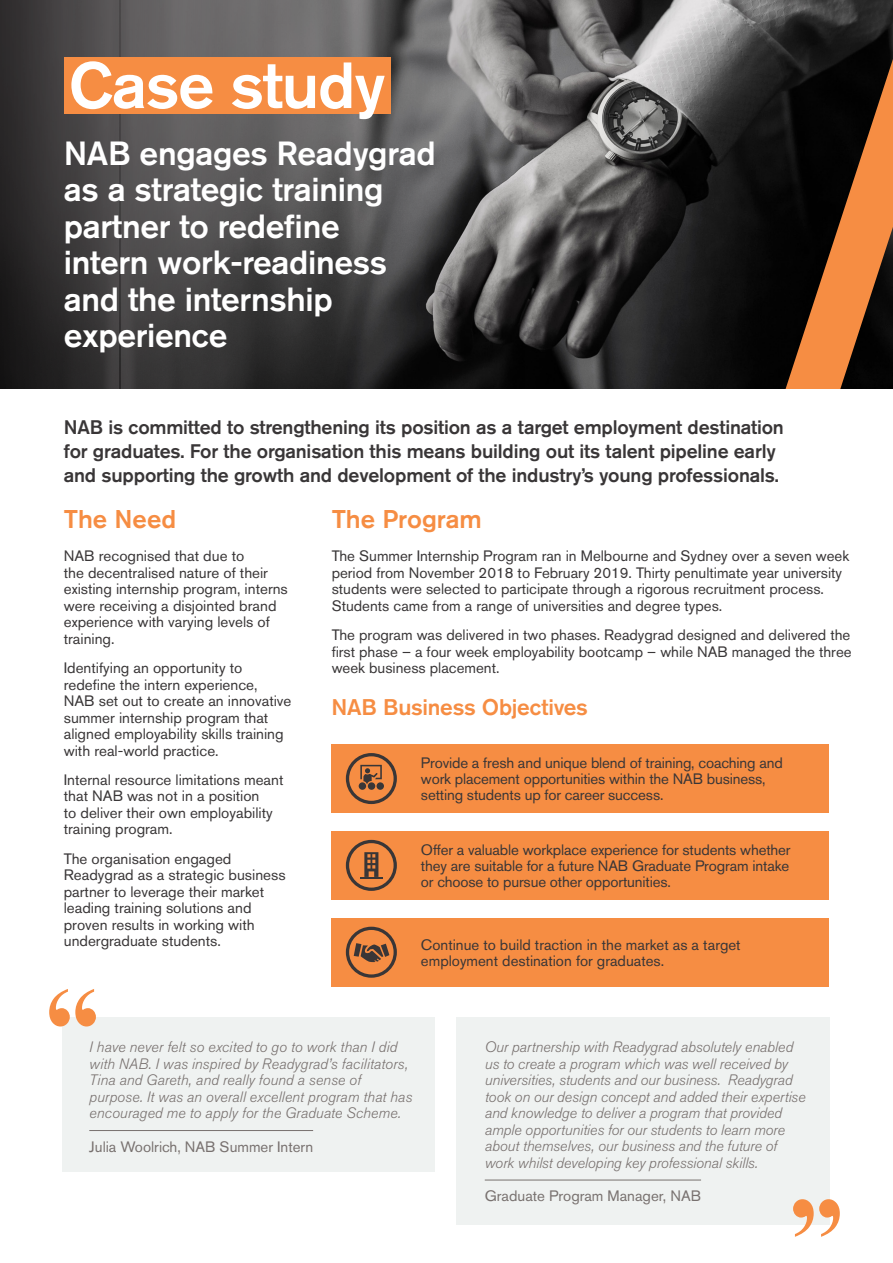
<style>
.page{position:relative;width:893px;height:1263px;background:#fff}
.page>*{position:absolute;margin:0;border:0;box-sizing:border-box;transform-origin:0 0}
.t1{font:500 64.5px "Akzidenz Grotesk BE";letter-spacing:-.02em;color:#fff}
.t2{font:500 33.3px/36.5px "Akzidenz Grotesk BE";letter-spacing:-.01em;color:#fff}
.t3{font:500 25.5px "Akzidenz Grotesk BE";color:#f68d43}
.t4{font:500 22.5px "Akzidenz Grotesk BE";letter-spacing:-.01em;color:#f68d43}
.intro_txt{font:500 19.5px/24px "Akzidenz Grotesk BE";letter-spacing:-.01em;color:#393637}
.body{font:15px/16.5px "Akzidenz Grotesk BE";color:#393637}
.t5{font:italic 300 15px/16.5px "Akzidenz Grotesk BE";letter-spacing:-.005em;color:#78716f}
.name{font:15px "Akzidenz Grotesk BE";color:#78716f}
</style>
<div class="page">
<img style="left:525px;top:0;width:220px;height:389px">
<svg style="left:745px;top:0;width:148px;height:389px;background:#452c1b"></svg>
<svg style="left:0;top:0;width:525px;height:389px;background:#4c4b4b"></svg>
<div style="left:64px;top:57px;width:326px;height:56px;background:#f68d43"></div>
<div style="left:331px;top:744px;width:498px;height:69px;background:#f68d43"></div>
<svg style="left:346px;top:753px;width:51px;height:51px"></svg>
<div style="left:359px;top:782px;width:7px;height:8px;background:#393637;border-radius:50%"></div>
<div style="left:368px;top:782px;width:7px;height:8px;background:#393637;border-radius:50%"></div>
<div style="left:377px;top:782px;width:7px;height:8px;background:#393637;border-radius:50%"></div>
<div style="left:331px;top:831px;width:498px;height:69px;background:#f68d43"></div>
<svg style="left:346px;top:840px;width:51px;height:51px"></svg>
<div style="left:331px;top:918px;width:498px;height:68px;background:#f68d43"></div>
<svg style="left:346px;top:927px;width:51px;height:51px"></svg>
<div style="left:456px;top:1017px;width:373px;height:208px;background:#eff2f1"></div>
<hr style="left:485px;top:1180px;width:216px;height:1px;background:#78716f">
<div style="left:63px;top:1017px;width:372px;height:154px;background:#eff2f1"></div>
<hr style="left:89px;top:1130px;width:224px;height:1px;background:#78716f">
<svg style="left:793px;top:1199px;width:47px;height:38px"></svg>
<svg style="left:49px;top:989px;width:47px;height:37px"></svg>
<p class="t1" style="left:69px;top:46px;width:318px">Case study</p>
<p class="t2" style="left:64px;top:134px;width:374px">NAB engages Readygrad as a strategic training partner to redefine<br>intern work-readiness and the internship experience</p>
<p class="intro_txt" style="left:64px;top:415px;width:722px">NAB is committed to strengthening its position as a target employment destination for graduates. For the organisation this means building out its talent pipeline early and supporting the growth and development of the industry’s young professionals.</p>
<h2 class="t3" style="left:64px;top:503px;width:114px">The Need</h2>
<p class="body" style="left:64px;top:548px;width:226px">NAB recognised that due to<br>the decentralised nature of their existing internship program, interns were receiving a disjointed brand experience with varying levels of training.</p>
<p class="body" style="left:64px;top:659px;width:229px">Identifying an opportunity to redefine the intern experience,<br>NAB set out to create an innovative summer internship program that aligned employability skills training with real-world practice.</p>
<p class="body" style="left:64px;top:771px;width:221px">Internal resource limitations meant that NAB was not in a position<br>to deliver their own employability training program.</p>
<p class="body" style="left:64px;top:850px;width:223px">The organisation engaged<br>Readygrad as a strategic business partner to leverage their market leading training solutions and proven results in working with undergraduate students.</p>
<h2 class="t3" style="left:332px;top:503px;width:152px">The Program</h2>
<p class="body" style="left:332px;top:548px;width:519px">The Summer Internship Program ran in Melbourne and Sydney over a seven week period from November 2018 to February 2019. Thirty penultimate year university students were selected to participate through a rigorous recruitment process.<br>Students came from a range of universities and degree types.</p>
<p class="body" style="left:332px;top:626px;width:521px;text-align:justify">The program was delivered in two phases. Readygrad designed and delivered the first phase – a four week employability bootcamp – while NAB managed the three week business placement.</p>
<h2 class="t4" style="left:331px;top:694px;width:258px">NAB Business Objectives</h2>
<p class="body" style="left:421px;top:755px;width:363px;line-height:15.8px">Provide a fresh and unique blend of training, coaching and work placement opportunities within the NAB business, setting students up for career success.</p>
<p class="body" style="left:421px;top:842px;width:371px;line-height:15.8px;text-align:justify">Offer a valuable workplace experience for students whether they are suitable for a future NAB Graduate Program intake or choose to pursue other opportunities.</p>
<p class="body" style="left:421px;top:936px;width:321px">Continue to build traction in the market as a target employment destination for graduates.</p>
<h3 class="t5" style="left:89px;top:1039px;width:324px">I have never felt so excited to go to work than I did with NAB. I was inspired by Readygrad’s facilitators, Tina and Gareth, and really found a sense of purpose. It was an overall excellent program that has encouraged me to apply for the Graduate Scheme.</h3>
<p class="name" style="left:89px;top:1138px;width:225px">Julia Woolrich, NAB Summer Intern</p>
<h3 class="t5" style="left:485px;top:1039px;width:322px">Our partnership with Readygrad absolutely enabled us to create a program which was well received by universities, students and our business. Readygrad took on our design concept and added their expertise and knowledge to deliver a program that provided ample opportunities for our students to learn more about themselves, our business and the future of work whilst developing key professional skills.</h3>
<p class="name" style="left:485px;top:1187px;width:218px">Graduate Program Manager, NAB</p>
</div>
